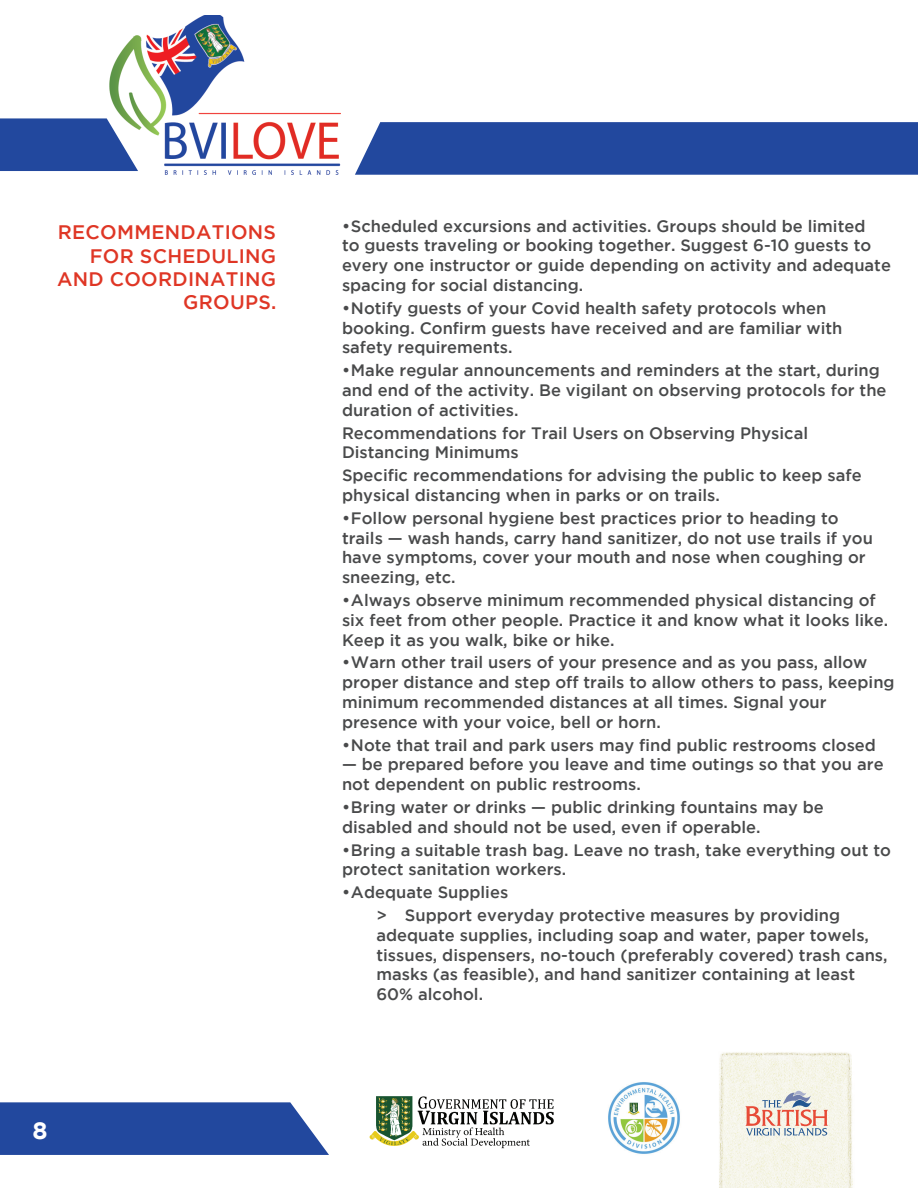
<style>
.page{position:relative;width:918px;height:1188px;background:#fff}
.page>*{position:absolute;margin:0;border:0;box-sizing:border-box;transform-origin:0 0}
.t1{font:700 24px "Gotham";color:#fff}
.t2{font:500 19.5px "Gotham";letter-spacing:.015em;color:#df3625}
.t3{font:500 16.5px/19.8px "Gotham";color:#494a4b}
</style>
<div class="page">
<img style="left:109px;top:15px;width:232px;height:159px">
<svg style="left:0;top:118px;width:138px;height:53px;background:#3b5da7"></svg>
<div style="left:355px;top:122px;width:563px;height:53px;background:#22489e"></div>
<svg style="left:0;top:1102px;width:329px;height:53px;background:#3054a4"></svg>
<img style="left:719px;top:1052px;width:134px;height:136px">
<svg style="left:745px;top:1091px;width:83px;height:45px;background:#dbc8c2"></svg>
<img style="left:369px;top:1096px;width:185px;height:53px">
<img style="left:608px;top:1082px;width:72px;height:72px">
<p class="t2" style="left:58px;top:221px;width:220px">RECOMMENDATIONS</p>
<p class="t2" style="left:90px;top:245px;width:188px">FOR SCHEDULING</p>
<p class="t2" style="left:57px;top:268px;width:220px">AND COORDINATING</p>
<p class="t2" style="left:183px;top:291px;width:94px">GROUPS.</p>
<h1 class="t1" style="left:32px;top:1116px;width:17px">8</h1>
<p class="t3" style="left:342px;top:216px;width:551px">•Scheduled excursions and activities. Groups should be limited<br>to guests traveling or booking together. Suggest 6-10 guests to every one instructor or guide depending on activity and adequate spacing for social distancing.</p>
<p class="t3" style="left:342px;top:298px;width:502px">•Notify guests of your Covid health safety protocols when booking. Confirm guests have received and are familiar with safety requirements.</p>
<p class="t3" style="left:342px;top:360px;width:546px">•Make regular announcements and reminders at the start, during and end of the activity. Be vigilant on observing protocols for the duration of activities.</p>
<p class="t3" style="left:342px;top:423px;width:468px">Recommendations for Trail Users on Observing Physical<br>Distancing Minimums</p>
<p class="t3" style="left:342px;top:465px;width:521px">Specific recommendations for advising the public to keep safe physical distancing when in parks or on trails.</p>
<p class="t3" style="left:342px;top:508px;width:532px">•Follow personal hygiene best practices prior to heading to trails — wash hands, carry hand sanitizer, do not use trails if you have symptoms, cover your mouth and nose when coughing or sneezing, etc.</p>
<p class="t3" style="left:342px;top:590px;width:548px">•Always observe minimum recommended physical distancing of six feet from other people. Practice it and know what it looks like.<br>Keep it as you walk, bike or hike.</p>
<p class="t3" style="left:342px;top:652px;width:554px">•Warn other trail users of your presence and as you pass, allow proper distance and step off trails to allow others to pass, keeping minimum recommended distances at all times. Signal your presence with your voice, bell or horn.</p>
<p class="t3" style="left:342px;top:735px;width:535px">•Note that trail and park users may find public restrooms closed</p>
<p class="t3" style="left:342px;top:754px;width:543px">— be prepared before you leave and time outings so that you are not dependent on public restrooms.</p>
<p class="t3" style="left:342px;top:797px;width:483px">•Bring water or drinks — public drinking fountains may be disabled and should not be used, even if operable.</p>
<p class="t3" style="left:342px;top:840px;width:550px">•Bring a suitable trash bag. Leave no trash, take everything out to protect sanitation workers.</p>
<p class="t3" style="left:342px;top:882px;width:168px">•Adequate Supplies</p>
<p class="t3" style="left:376px;top:905px;width:513px">&gt; Support everyday protective measures by providing adequate supplies, including soap and water, paper towels, tissues, dispensers, no-touch (preferably covered) trash cans, masks (as feasible), and hand sanitizer containing at least 60% alcohol.</p>
</div>
